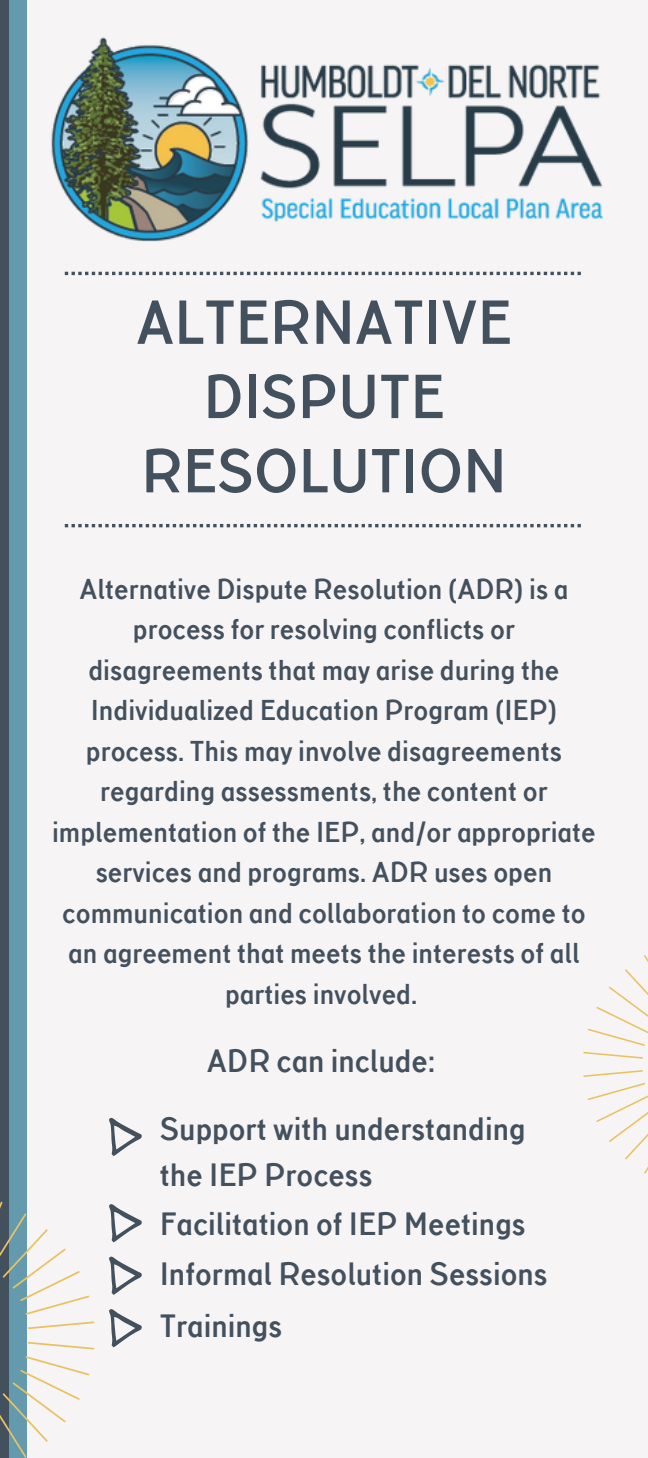
<style>
.page{position:relative;width:648px;height:1458px;background:#f6f4f4}
.page>*{position:absolute;margin:0;border:0;box-sizing:border-box;transform-origin:0 0}
.t1{font:700 61.88px/74.2px "TT Corals";color:#43505d;text-align:center}
.t2{font:700 32.85px/45.4px "TT Corals";color:#43505d}
.t3{font:700 29.25px/40.5px "TT Corals";color:#43505d;text-align:center}
</style>
<div class="page">
<div style="left:0;top:0;width:27px;height:1458px;background:#649aad"></div>
<img style="left:51px;top:37px;width:552px;height:204px">
<svg style="left:65px;top:524px;width:516px;height:3px"></svg>
<svg style="left:65px;top:272px;width:516px;height:3px"></svg>
<svg style="left:109px;top:1117px;width:33px;height:39px"></svg>
<svg style="left:109px;top:1309px;width:33px;height:38px"></svg>
<svg style="left:109px;top:1204px;width:33px;height:38px"></svg>
<svg style="left:109px;top:1256px;width:33px;height:39px"></svg>
<svg style="left:588px;top:955px;width:60px;height:91px"></svg>
<svg style="left:588px;top:1083px;width:60px;height:91px"></svg>
<svg style="left:583px;top:1052px;width:60px;height:7px"></svg>
<svg style="left:583px;top:1070px;width:60px;height:7px"></svg>
<div style="left:0;top:0;width:9px;height:1458px;background:#43505d"></div>
<svg style="left:0;top:1356px;width:89px;height:102px"></svg>
<svg style="left:0;top:1202px;width:89px;height:113px"></svg>
<svg style="left:28px;top:1321px;width:66px;height:8px"></svg>
<svg style="left:28px;top:1342px;width:66px;height:8px"></svg>
<p class="t1" style="left:136px;top:287px;width:377px">ALTERNATIVE<br>DISPUTE<br>RESOLUTION</p>
<p class="t3" style="left:52px;top:569px;width:545px">Alternative Dispute Resolution (ADR) is a process for resolving conflicts or disagreements that may arise during the Individualized Education Program (IEP) process. This may involve disagreements regarding assessments, the content or implementation of the IEP, and/or appropriate services and programs. ADR uses open communication and collaboration to come to an agreement that meets the interests of all parties involved.</p>
<p class="t2" style="left:207px;top:1039px;width:230px">ADR can include:</p>
<p class="t2" style="left:160px;top:1107px;width:368px">Support with understanding the IEP Process</p>
<p class="t2" style="left:160px;top:1201px;width:368px">Facilitation of IEP Meetings</p>
<p class="t2" style="left:160px;top:1251px;width:390px">Informal Resolution Sessions</p>
<p class="t2" style="left:160px;top:1304px;width:124px">Trainings</p>
</div>
